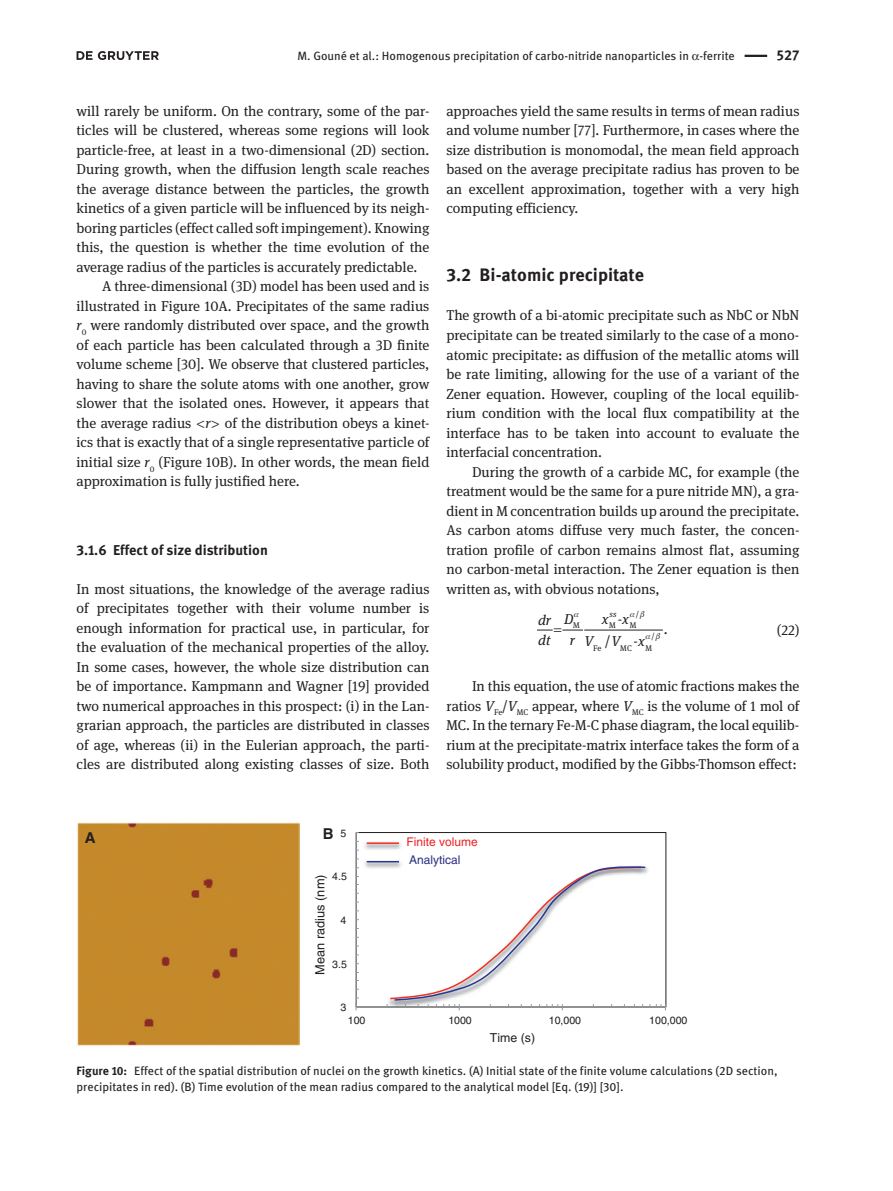
<style>
.page{position:relative;width:893px;height:1191px;background:#fff}
.page>*{position:absolute;margin:0;border:0;box-sizing:border-box;transform-origin:0 0}
.t1{font:700 18px "DG Meta Science";color:#231f20}
.t2{font:700 15px "Helvetica";color:#231f20}
.t3{font:14.25px/19.5px "DG Meta Serif Science";color:#231f20;text-align:justify}
.t4{font:700 14.25px "DG Meta Science";color:#231f20}
.t5{font:italic 14.25px "DG Meta Serif Science";color:#231f20}
.t6{font:12.75px "Helvetica";color:#231f20}
.t7{font:12.3px "Helvetica";color:#231f20}
.t8{font:12px/16.5px "DG Meta Science";color:#231f20}
.t9{font:12px "Helvetica";color:#ee2123}
.t10{font:12px "Helvetica";color:#2a2e80}
.t11{font:10.5px "Helvetica";color:#231f20}
.t12{font:8.25px "DG Meta Serif Science";color:#231f20}
.t13{font:italic 8.25px "DG Meta Serif Science";color:#231f20}
.s1{font-style:italic}
.s2{font-style:normal}
.s3{font-weight:700}
</style>
<div class="page">
<hr style="left:745px;top:55px;width:22px;height:2px;background:#231f20">
<hr style="left:585px;top:629px;width:77px;height:1px;background:#231f20">
<img style="left:364px;top:842px;width:38px;height:24px">
<div style="left:77px;top:822px;width:223px;height:224px;background:#c3892b"></div>
<hr style="left:356px;top:832px;width:1px;height:175px;background:#939598">
<hr style="left:356px;top:1006px;width:310px;height:1px;background:#939598">
<svg style="left:365px;top:860px;width:301px;height:150px"></svg>
<hr style="left:367px;top:842px;width:32px;height:2px;background:#ef3122">
<svg style="left:77px;top:51px;width:82px;height:9px"></svg>
<svg style="left:537px;top:629px;width:45px;height:2px"></svg>
<p class="t8" style="left:297px;top:47px;width:439px">M. Gouné et al.: Homogenous precipitation of carbo-nitride nanoparticles in -ferrite</p>
<p class="t4" style="left:777px;top:44px;width:24px">527</p>
<p class="t3" style="left:77px;top:101px;width:354px">will rarely be uniform. On the contrary, some of the par-</p>
<p class="t3" style="left:77px;top:120px;width:354px">ticles will be clustered, whereas some regions will look</p>
<p class="t3" style="left:77px;top:140px;width:354px">particle-free, at least in a two-dimensional (2D) section.</p>
<p class="t3" style="left:77px;top:159px;width:354px">During growth, when the diffusion length scale reaches</p>
<p class="t3" style="left:77px;top:179px;width:354px">the average distance between the particles, the growth</p>
<p class="t3" style="left:77px;top:198px;width:354px">kinetics of a given particle will be influenced by its neigh-</p>
<p class="t3" style="left:77px;top:218px;width:354px">boring particles (effect called soft impingement). Knowing</p>
<p class="t3" style="left:77px;top:237px;width:354px">this, the question is whether the time evolution of the</p>
<p class="t3" style="left:77px;top:257px;width:342px">average radius of the particles is accurately predictable.</p>
<p class="t3" style="left:102px;top:276px;width:329px">A three-dimensional (3D) model has been used and is</p>
<p class="t3" style="left:77px;top:296px;width:354px">illustrated in Figure 10A. Precipitates of the same radius</p>
<p class="t3" style="left:77px;top:315px;width:354px"><span class="s1">r</span><sub>0</sub> were randomly distributed over space, and the growth</p>
<p class="t3" style="left:77px;top:335px;width:354px">of each particle has been calculated through a 3D finite</p>
<p class="t3" style="left:77px;top:354px;width:354px">volume scheme [30]. We observe that clustered particles,</p>
<p class="t3" style="left:77px;top:374px;width:354px">having to share the solute atoms with one another, grow</p>
<p class="t3" style="left:77px;top:393px;width:354px">slower that the isolated ones. However, it appears that</p>
<p class="t3" style="left:77px;top:413px;width:354px">the average radius <span class="s1">r</span> of the distribution obeys a kinet-</p>
<p class="t3" style="left:77px;top:432px;width:354px">ics that is exactly that of a single representative particle of</p>
<p class="t3" style="left:77px;top:452px;width:354px">initial size <span class="s1">r</span><sub>0</sub> (Figure 10B). In other words, the mean field</p>
<p class="t3" style="left:77px;top:471px;width:225px">approximation is fully justified here.</p>
<p class="t4" style="left:77px;top:538px;width:193px">3.1.6 Effect of size distribution</p>
<p class="t3" style="left:77px;top:578px;width:354px">In most situations, the knowledge of the average radius of precipitates together with their volume number is enough information for practical use, in particular, for the evaluation of the mechanical properties of the alloy.<br>In some cases, however, the whole size distribution can be of importance. Kampmann and Wagner [19] provided two numerical approaches in this prospect: (i) in the Lan&shy;grarian approach, the particles are distributed in classes of age, whereas (ii) in the Eulerian approach, the parti&shy;cles are distributed along existing classes of size. Both</p>
<p class="t3" style="left:446px;top:101px;width:354px">approaches yield the same results in terms of mean radius and volume number [77]. Furthermore, in cases where the size distribution is monomodal, the mean field approach based on the average precipitate radius has proven to be an excellent approximation, together with a very high computing efficiency.</p>
<p class="t1" style="left:446px;top:261px;width:199px">3.2 Bi-atomic precipitate</p>
<p class="t3" style="left:446px;top:305px;width:354px">The growth of a bi-atomic precipitate such as NbC or NbN precipitate can be treated similarly to the case of a mono&shy;atomic precipitate: as diffusion of the metallic atoms will be rate limiting, allowing for the use of a variant of the Zener equation. However, coupling of the local equilib&shy;rium condition with the local flux compatibility at the interface has to be taken into account to evaluate the interfacial concentration.</p>
<p class="t3" style="left:446px;top:461px;width:354px;text-indent:26px">During the growth of a carbide MC, for example (the treatment would be the same for a pure nitride MN), a gra&shy;dient in M concentration builds up around the precipitate.<br>As carbon atoms diffuse very much faster, the concen&shy;tration profile of carbon remains almost flat, assuming no carbon-metal interaction. The Zener equation is then written as, with obvious notations,</p>
<p class="t12" style="left:636px;top:608px;width:5px">/</p>
<p class="t12" style="left:573px;top:619px;width:8px">M</p>
<p class="t12" style="left:609px;top:619px;width:8px">M</p>
<p class="t12" style="left:630px;top:619px;width:8px">M</p>
<p class="t12" style="left:651px;top:630px;width:5px">/</p>
<p class="t12" style="left:593px;top:641px;width:10px">Fe</p>
<p class="t12" style="left:620px;top:641px;width:13px">MC</p>
<p class="t12" style="left:645px;top:641px;width:8px">M</p>
<p class="t13" style="left:610px;top:608px;width:8px">ss</p>
<p class="t5" style="left:538px;top:609px;width:37px">dr D</p>
<p class="t5" style="left:602px;top:608px;width:29px">x x</p>
<p class="t5" style="left:538px;top:629px;width:14px">dt</p>
<p class="t5" style="left:570px;top:629px;width:25px">r V</p>
<p class="t3" style="left:618px;top:608px;width:6px">-</p>
<p class="t3" style="left:777px;top:620px;width:24px">(22)</p>
<p class="t3" style="left:664px;top:619px;width:5px">.</p>
<p class="t5" style="left:605px;top:630px;width:41px"><span class="s2">/</span>V x</p>
<p class="t3" style="left:634px;top:630px;width:6px">-</p>
<p class="t3" style="left:446px;top:676px;width:354px;text-indent:26px">In this equation, the use of atomic fractions makes the ratios <span class="s1">V</span><sub>Fe</sub>/<span class="s1">V</span><sub>MC</sub> appear, where <span class="s1">V</span><sub>MC</sub> is the volume of 1 mol of MC. In the ternary Fe-M-C phase diagram, the local equilib&shy;rium at the precipitate-matrix interface takes the form of a solubility product, modified by the Gibbs-Thomson effect:</p>
<p class="t2" style="left:85px;top:829px;width:12px">A</p>
<p class="t2" style="left:323px;top:824px;width:12px">B</p>
<p class="t11" style="left:340px;top:827px;width:7px">5</p>
<p class="t11" style="left:332px;top:870px;width:16px">4.5</p>
<p class="t6" style="left:313px;top:974px;width:102px;rotate:-90deg">Mean radius (nm)</p>
<p class="t11" style="left:340px;top:914px;width:7px">4</p>
<p class="t11" style="left:332px;top:957px;width:16px">3.5</p>
<p class="t11" style="left:340px;top:1001px;width:7px">3</p>
<p class="t9" style="left:406px;top:834px;width:73px">Finite volume</p>
<p class="t10" style="left:409px;top:853px;width:53px">Analytical</p>
<p class="t11" style="left:348px;top:1014px;width:19px">100</p>
<p class="t11" style="left:448px;top:1014px;width:25px">1000</p>
<p class="t11" style="left:549px;top:1014px;width:34px">10,000</p>
<p class="t11" style="left:649px;top:1014px;width:40px">100,000</p>
<p class="t7" style="left:490px;top:1030px;width:47px">Time (s)</p>
<p class="t8" style="left:77px;top:1061px;width:702px"><span class="s3">Figure 10:</span> Effect of the spatial distribution of nuclei on the growth kinetics. (A) Initial state of the finite volume calculations (2D section, precipitates in red). (B) Time evolution of the mean radius compared to the analytical model [Eq. (19)] [30].</p>
</div>
